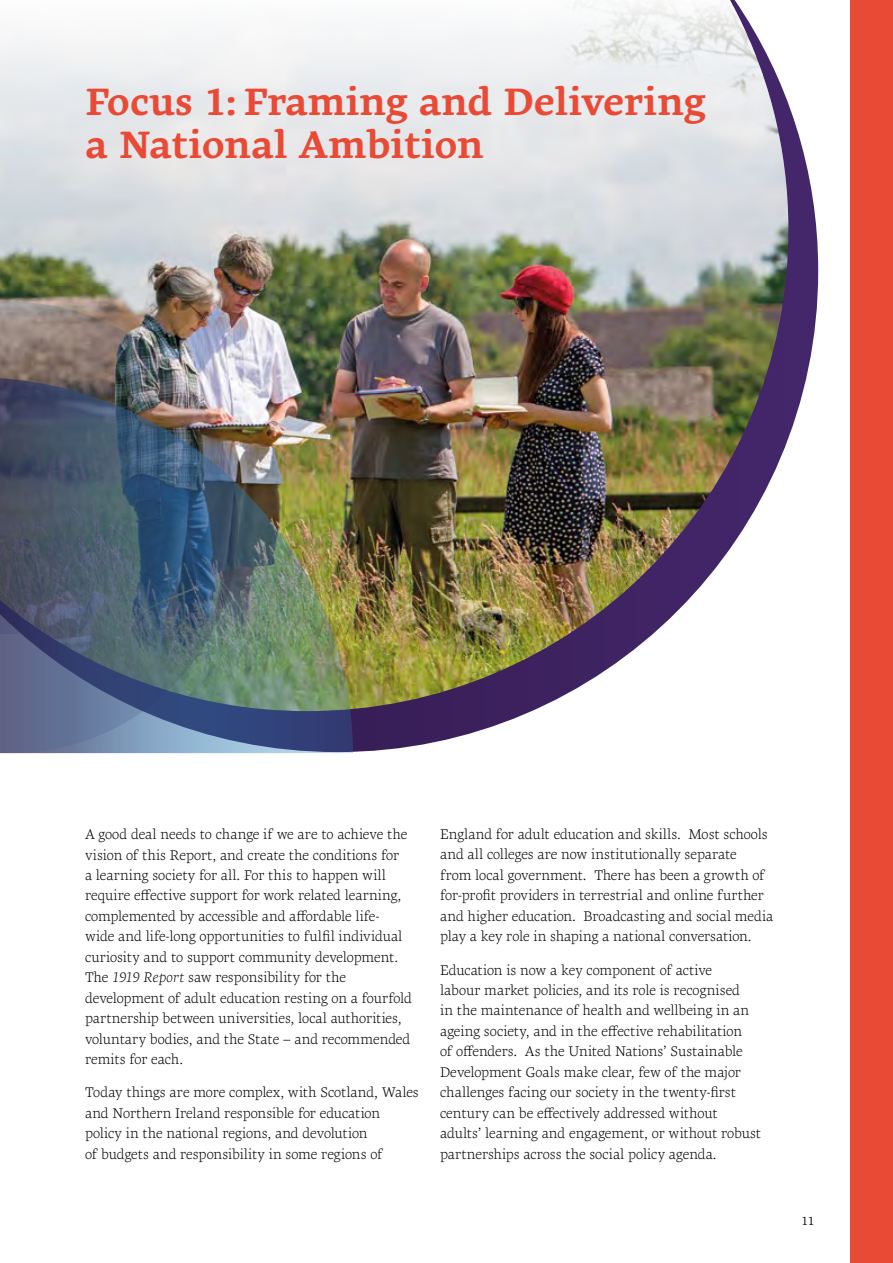
<style>
.page{position:relative;width:893px;height:1263px;background:#fff}
.page>*{position:absolute;margin:0;border:0;box-sizing:border-box;transform-origin:0 0}
.t1{font:700 39px/43.5px "Geneo Std";color:#e94a36}
.t2{font:300 14.25px/20.4px "Geneo Std";letter-spacing:-.005em;color:#000}
.t3{font:12px "Geneo Std";color:#000}
.s1{font-style:italic}
</style>
<div class="page">
<div style="left:850px;top:0;width:43px;height:1263px;background:#e94a36"></div>
<svg style="left:353px;top:103px;width:465px;height:649px"></svg>
<img style="left:0;top:250px;width:788px;height:461px">
<svg style="left:0;top:0;width:788px;height:250px"></svg>
<img style="left:238px;top:377px;width:115px;height:376px">
<img style="left:0;top:302px;width:238px;height:451px">
<h1 class="t1" style="left:85px;top:80px;width:622px">Focus 1: Framing and Delivering a National Ambition</h1>
<p class="t2" style="left:85px;top:824px;width:328px">A good deal needs to change if we are to achieve the vision of this Report, and create the conditions for<br>a learning society for all. For this to happen will require effective support for work related learning, complemented by accessible and affordable life&shy;wide and life-long opportunities to fulfil individual curiosity and to support community development.<br>The <span class="s1">1919 Report</span> saw responsibility for the development of adult education resting on a fourfold partnership between universities, local authorities, voluntary bodies, and the State – and recommended remits for each.</p>
<p class="t2" style="left:85px;top:1082px;width:335px">Today things are more complex, with Scotland, Wales and Northern Ireland responsible for education policy in the national regions, and devolution<br>of budgets and responsibility in some regions of</p>
<p class="t2" style="left:440px;top:824px;width:335px">England for adult education and skills. Most schools and all colleges are now institutionally separate<br>from local government. There has been a growth of for-profit providers in terrestrial and online further and higher education. Broadcasting and social media play a key role in shaping a national conversation.</p>
<p class="t2" style="left:440px;top:959px;width:323px">Education is now a key component of active<br>labour market policies, and its role is recognised<br>in the maintenance of health and wellbeing in an ageing society, and in the effective rehabilitation<br>of offenders. As the United Nations’ Sustainable Development Goals make clear, few of the major challenges facing our society in the twenty-first century can be effectively addressed without adults’ learning and engagement, or without robust partnerships across the social policy agenda.</p>
<p class="t3" style="left:801px;top:1214px;width:14px">11</p>
</div>
